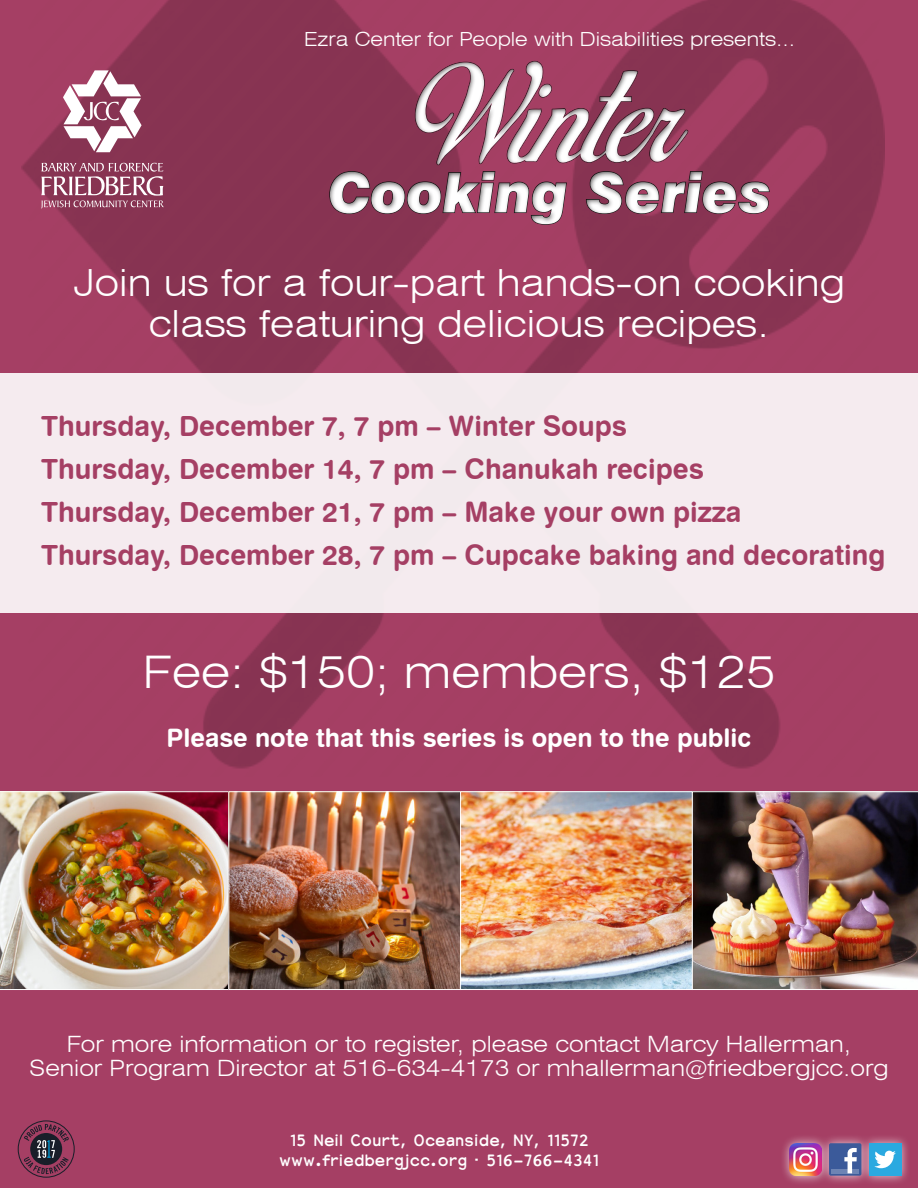
<style>
.page{position:relative;width:918px;height:1188px;background:#a53f64}
.page>*{position:absolute;margin:0;border:0;box-sizing:border-box;transform-origin:0 0}
.t1{font:italic 900 54.9px "Swiss 721 BT";color:#fff}
.t2{font:300 expanded 45px "Swiss 721 BT";color:#fff}
.t3{font:300 expanded 37.5px "Swiss 721 BT";color:#fff}
.t4{font:27.75px "Swiss 721 BT Bold Rounded";color:#a53f64}
.t5{font:25.5px "Swiss 721 BT Bold Rounded";color:#fff}
.t6{font:300 expanded 22.5px "Swiss 721 BT";color:#fff}
.t7{font:300 expanded 19.5px "Swiss 721 BT";color:#fff}
.t8{font:18px "Abolon";color:#fff}
</style>
<div class="page">
<svg style="left:18px;top:1120px;width:57px;height:58px"></svg>
<div style="left:780px;top:1134px;width:131px;height:52px;background:#fff;opacity:.75"></div>
<img style="left:789px;top:1143px;width:33px;height:33px">
<div style="left:869px;top:1143px;width:32px;height:33px;background:#2aa9e0"></div>
<svg style="left:874px;top:1151px;width:22px;height:17px"></svg>
<div style="left:829px;top:1143px;width:32px;height:33px;background:#3b5a9a;border-radius:2px"></div>
<hr style="left:831px;top:1169px;width:28px;height:4px;background:#6d84b4">
<svg style="left:844px;top:1148px;width:13px;height:25px"></svg>
<img style="left:21px;top:0;width:863px;height:769px">
<div style="left:0;top:373px;width:918px;height:239px;background:#f5ebef"></div>
<img style="left:230px;top:793px;width:461px;height:195px">
<img style="left:0;top:791px;width:228px;height:199px">
<div style="left:228px;top:791px;width:233px;height:199px;border:1px solid #fff"></div>
<div style="left:460px;top:791px;width:233px;height:199px;border:1px solid #fff"></div>
<img style="left:692px;top:791px;width:226px;height:199px">
<svg style="left:63px;top:70px;width:79px;height:82px;background:#c090a2"></svg>
<svg style="left:41px;top:163px;width:123px;height:46px;background:#a5657c"></svg>
<div style="left:222px;top:38px;width:655px;height:193px;background:#231f20;opacity:.75"></div>
<p class="t7" style="left:304px;top:28px;width:492px">Ezra Center for People with Disabilities presents...</p>
<h1 class="t1" style="left:328px;top:159px;width:445px">Cooking Series</h1>
<p class="t3" style="left:73px;top:261px;width:774px">Join us for a four-part hands-on cooking</p>
<p class="t3" style="left:149px;top:301px;width:622px">class featuring delicious recipes.</p>
<p class="t4" style="left:41px;top:408px;width:587px">Thursday, December 7, 7 pm – Winter Soups</p>
<p class="t4" style="left:41px;top:452px;width:664px">Thursday, December 14, 7 pm – Chanukah recipes</p>
<p class="t4" style="left:41px;top:495px;width:702px">Thursday, December 21, 7 pm – Make your own pizza</p>
<p class="t4" style="left:41px;top:538px;width:846px">Thursday, December 28, 7 pm – Cupcake baking and decorating</p>
<p class="t2" style="left:143px;top:645px;width:634px">Fee: $150; members, $125</p>
<p class="t5" style="left:166px;top:722px;width:587px">Please note that this series is open to the public</p>
<p class="t6" style="left:67px;top:1031px;width:786px">For more information or to register, please contact Marcy Hallerman,</p>
<p class="t6" style="left:29px;top:1055px;width:861px">Senior Program Director at 516-634-4173 or mhallerman@friedbergjcc.org</p>
<p class="t8" style="left:290px;top:1130px;width:301px">15 Neil Court, Oceanside, NY, 11572</p>
<p class="t8" style="left:279px;top:1149px;width:322px">www.friedbergjcc.org ∙ 516-766-4341</p>
</div>
